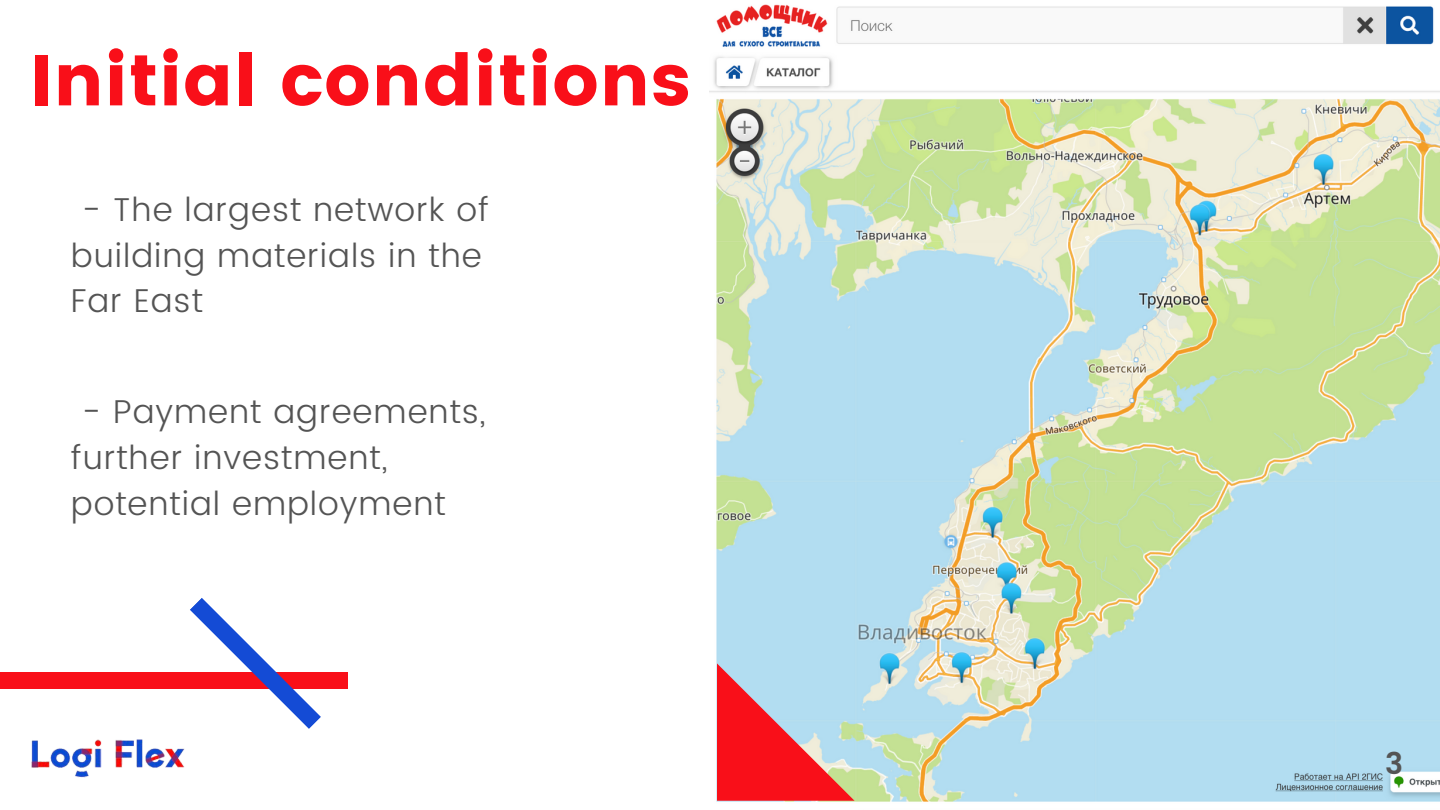
<style>
.page{position:relative;width:1440px;height:810px;background:#fff}
.page>*{position:absolute;margin:0;border:0;box-sizing:border-box;transform-origin:0 0}
.t1{font:72px "Poppins";letter-spacing:.01em;color:#f90f19}
.t2{font:300 33px/45.8px "Poppins";letter-spacing:.03em;color:#545454}
.t3{font:600 30px "Poppins";color:#545454}
</style>
<div class="page">
<div style="left:0;top:673px;width:348px;height:16px;background:#f90f19"></div>
<svg style="left:190px;top:598px;width:131px;height:131px"></svg>
<img style="left:31px;top:702px;width:174px;height:76px">
<img style="left:710px;top:4px;width:730px;height:798px">
<svg style="left:717px;top:663px;width:138px;height:138px;background:#d87680"></svg>
<p class="t1" style="left:30px;top:38px;width:663px">Initial conditions</p>
<p class="t2" style="left:71px;top:187px;width:419px;text-indent:11px">- The largest network of building materials in the<br>Far East</p>
<p class="t2" style="left:71px;top:389px;width:416px;text-indent:11px">- Payment agreements, further investment, potential employment</p>
<p class="t3" style="left:1385px;top:746px;width:19px">3</p>
</div>
